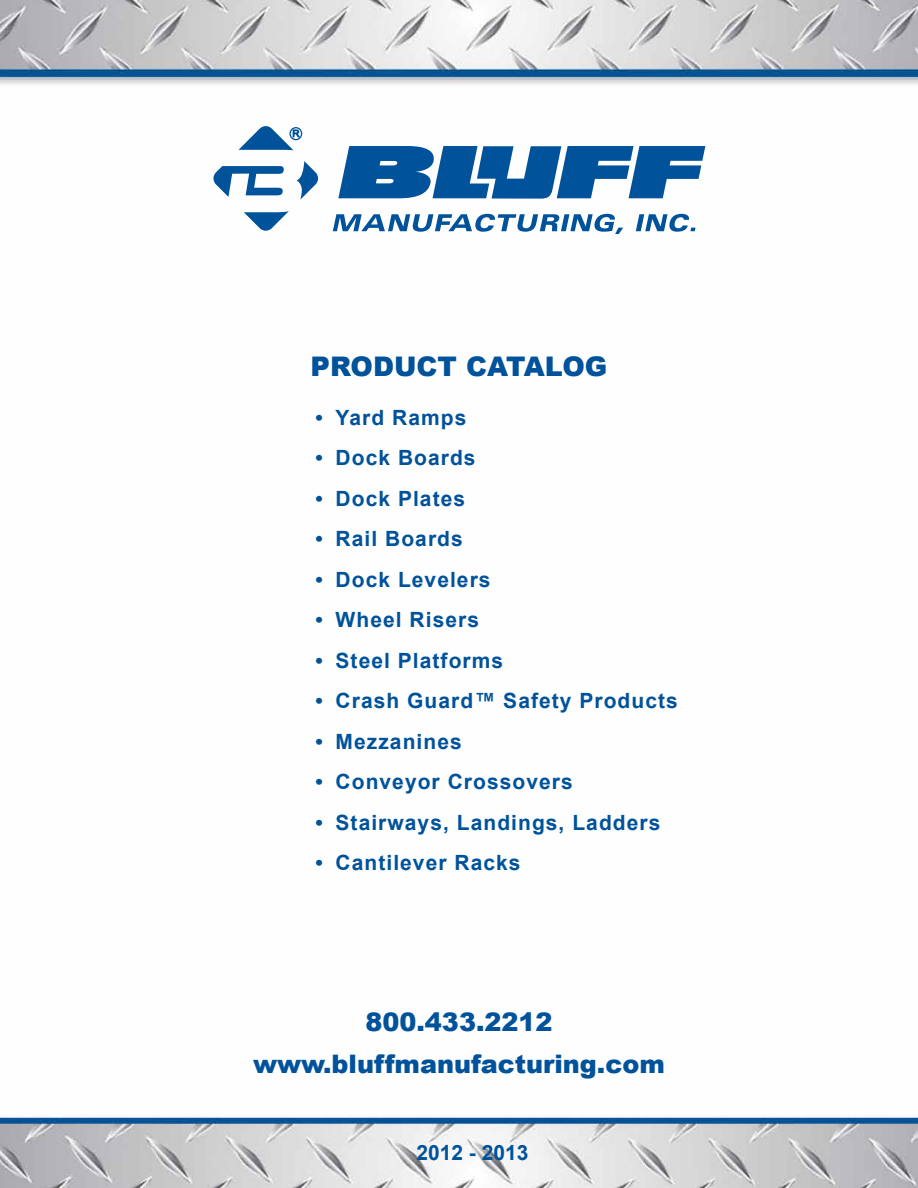
<style>
.page{position:relative;width:918px;height:1188px;background:#fff}
.page>*{position:absolute;margin:0;border:0;box-sizing:border-box;transform-origin:0 0}
.t1{font:900 27px "Arial";color:#00529b}
.t2{font:900 25.5px/42px "Arial";color:#00529b;text-align:center}
.t3{font:700 21px "Arial";letter-spacing:.05em;color:#00529b}
.t4{font:700 21px "Arial";color:#00529b}
</style>
<div class="page">
<img style="left:0;top:0;width:918px;height:1188px">
<svg style="left:297px;top:161px;width:22px;height:39px"></svg>
<svg style="left:213px;top:166px;width:71px;height:31px"></svg>
<svg style="left:244px;top:211px;width:45px;height:21px"></svg>
<svg style="left:338px;top:146px;width:367px;height:53px"></svg>
<svg style="left:333px;top:214px;width:290px;height:20px"></svg>
<svg style="left:636px;top:214px;width:60px;height:18px"></svg>
<div style="left:289px;top:127px;width:13px;height:13px;border:1px solid #00529b;border-radius:50%"></div>
<svg style="left:239px;top:125px;width:61px;height:25px"></svg>
<p class="t1" style="left:311px;top:346px;width:298px">product catalog</p>
<p class="t3" style="left:315px;top:403px;width:153px">• Yard Ramps</p>
<p class="t3" style="left:315px;top:444px;width:162px">• Dock Boards</p>
<p class="t3" style="left:315px;top:484px;width:151px">• Dock Plates</p>
<p class="t3" style="left:315px;top:525px;width:149px">• Rail Boards</p>
<p class="t3" style="left:315px;top:566px;width:177px">• Dock Levelers</p>
<p class="t3" style="left:315px;top:606px;width:165px">• Wheel Risers</p>
<p class="t3" style="left:315px;top:647px;width:189px">• Steel Platforms</p>
<p class="t3" style="left:315px;top:687px;width:364px">• Crash Guard™ Safety Products</p>
<p class="t3" style="left:315px;top:728px;width:148px">• Mezzanines</p>
<p class="t3" style="left:315px;top:768px;width:259px">• Conveyor Crossovers</p>
<p class="t3" style="left:315px;top:809px;width:347px">• Stairways, Landings, Ladders</p>
<p class="t3" style="left:315px;top:849px;width:207px">• Cantilever Racks</p>
<p class="t2" style="left:253px;top:1000px;width:413px">800.433.2212 www.bluffmanufacturing.com</p>
<p class="t4" style="left:416px;top:1138px;width:114px">2012 - 2013</p>
</div>
